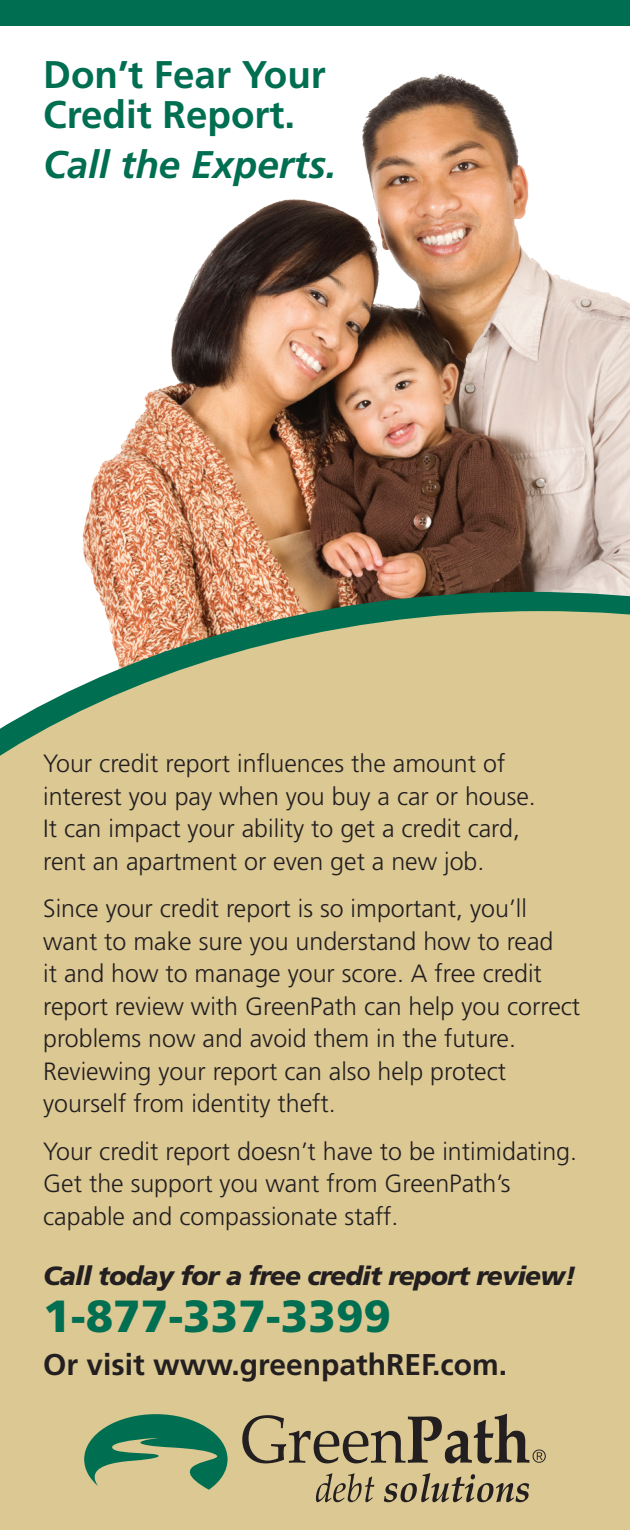
<style>
.page{position:relative;width:630px;height:1530px;background:#fff}
.page>*{position:absolute;margin:0;border:0;box-sizing:border-box;transform-origin:0 0}
.t1{font:900 45px "Frutiger";color:#006e51}
.t2{font:700 38.5px/40px "Frutiger";color:#006e51}
.t3{font:italic 700 38.5px "Frutiger";color:#006e51}
.t4{font:700 30px "Frutiger";color:#231f20}
.t5{font:italic 900 26.25px "Frutiger";letter-spacing:-.03em;color:#231f20}
.t6{font:300 25px/32.5px "Frutiger";color:#231f20}
</style>
<div class="page">
<img style="left:82px;top:72px;width:548px;height:520px">
<img style="left:98px;top:592px;width:532px;height:19px">
<div style="left:0;top:611px;width:630px;height:919px;background:#dbc893"></div>
<svg style="left:316px;top:1473px;width:58px;height:29px;background:#ac9c75"></svg>
<svg style="left:384px;top:1473px;width:145px;height:29px;background:#a79872"></svg>
<svg style="left:84px;top:1414px;width:144px;height:76px;background:#739d73"></svg>
<svg style="left:242px;top:1414px;width:304px;height:49px;background:#a79872"></svg>
<div style="left:0;top:0;width:630px;height:25px;background:#006e51"></div>
<p class="t2" style="left:43px;top:54px;width:284px">Don’t Fear Your<br>Credit Report.</p>
<p class="t3" style="left:43px;top:142px;width:295px">Call the Experts.</p>
<p class="t6" style="left:43px;top:748px;width:494px">Your credit report influences the amount of interest you pay when you buy a car or house.<br>It can impact your ability to get a credit card, rent an apartment or even get a new job.</p>
<p class="t6" style="left:43px;top:893px;width:539px">Since your credit report is so important, you’ll want to make sure you understand how to read<br>it and how to manage your score. A free credit report review with GreenPath can help you correct problems now and avoid them in the future.<br>Reviewing your report can also help protect yourself from identity theft.</p>
<p class="t6" style="left:43px;top:1135px;width:535px">Your credit report doesn’t have to be intimidating.</p>
<p class="t6" style="left:43px;top:1168px;width:469px">Get the support you want from GreenPath’s capable and compassionate staff.</p>
<p class="t5" style="left:43px;top:1260px;width:534px">Call today for a free credit report review!</p>
<p class="t1" style="left:43px;top:1289px;width:349px">1-877-337-3399</p>
<p class="t4" style="left:43px;top:1347px;width:466px">Or visit www.greenpathREF.com.</p>
</div>
